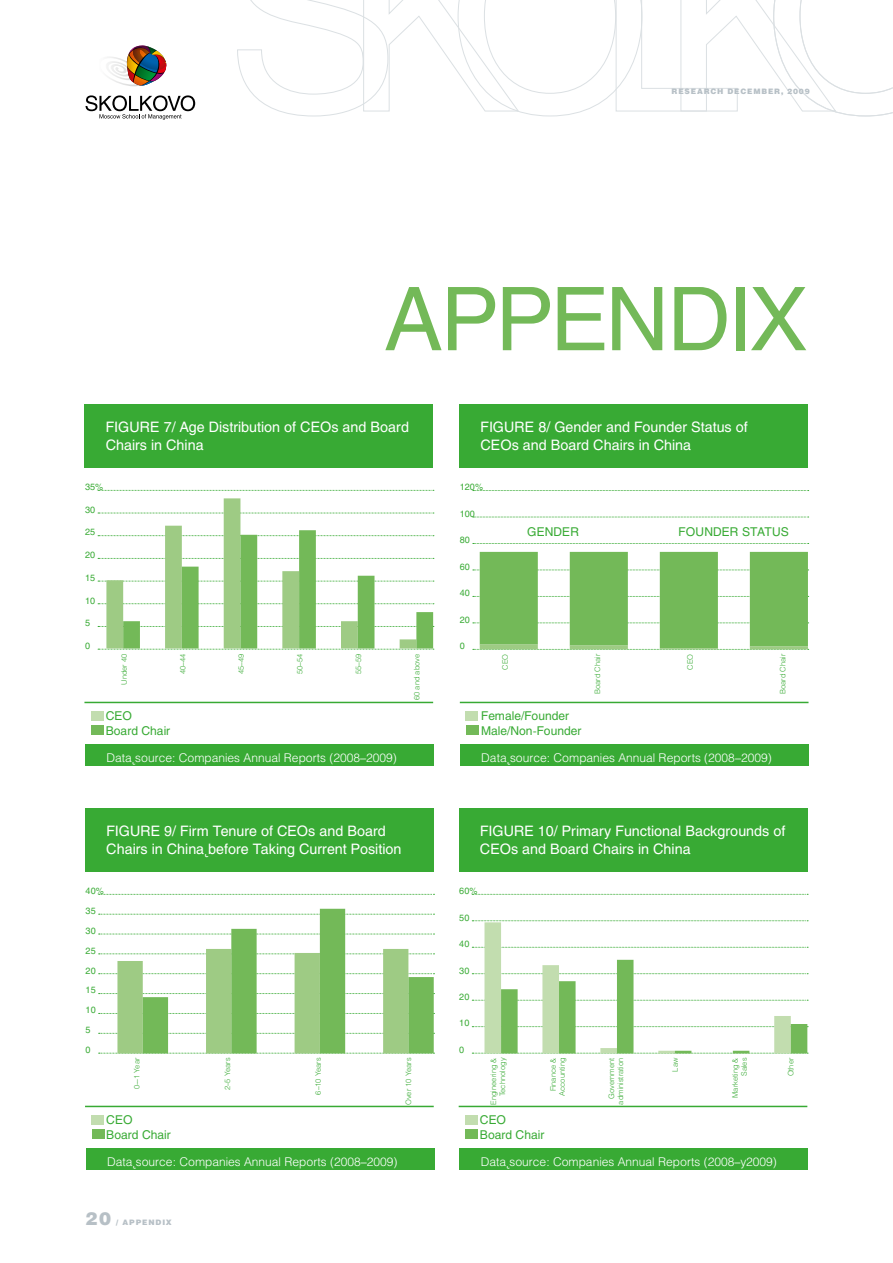
<style>
.page{position:relative;width:893px;height:1263px;background:#fff}
.page>*{position:absolute;margin:0;border:0;box-sizing:border-box;transform-origin:0 0}
.t1{font:87px "Helios";color:#73b958}
.t2{font:900 18px "Helios";color:#b7c0c6}
.t3{font:14.25px/18px "Helios";letter-spacing:.01em;color:#fff}
.t4{font:300 12px "Helios";color:#fff}
.t5{font:12px/14.4px "Helios";letter-spacing:.01em;color:#38aa34}
.t6{font:9px "Helios";color:#38aa34}
.t7{font:300 7.5px/9px "Helios";color:#38aa34;text-align:right}
.t8{font:900 7.5px "Helios";letter-spacing:.11em;color:#b7c0c6}
</style>
<div class="page">
<svg style="left:237px;top:0;width:656px;height:116px"></svg>
<svg style="left:86px;top:95px;width:109px;height:25px"></svg>
<svg style="left:107px;top:46px;width:60px;height:40px"></svg>
<div style="left:85px;top:744px;width:349px;height:21px;background:#38aa34"></div>
<svg style="left:98px;top:490px;width:336px;height:1px"></svg>
<svg style="left:98px;top:513px;width:336px;height:1px"></svg>
<div style="left:84px;top:404px;width:349px;height:64px;background:#38aa34"></div>
<svg style="left:106px;top:498px;width:310px;height:32px"></svg>
<svg style="left:98px;top:530px;width:336px;height:120px"></svg>
<hr style="left:84px;top:702px;width:349px;height:1px;background:#38aa34">
<div style="left:91px;top:711px;width:13px;height:9px;background:#c2ddaf"></div>
<div style="left:91px;top:725px;width:13px;height:10px;background:#73b958"></div>
<hr style="left:85px;top:1106px;width:349px;height:1px;background:#38aa34">
<div style="left:92px;top:1115px;width:12px;height:9px;background:#c2ddaf"></div>
<div style="left:92px;top:1129px;width:13px;height:9px;background:#73b958"></div>
<div style="left:86px;top:1148px;width:348px;height:21px;background:#38aa34"></div>
<svg style="left:99px;top:894px;width:335px;height:1px"></svg>
<div style="left:85px;top:808px;width:349px;height:64px;background:#38aa34"></div>
<svg style="left:99px;top:909px;width:335px;height:145px"></svg>
<hr style="left:459px;top:1106px;width:348px;height:1px;background:#38aa34">
<div style="left:465px;top:1115px;width:13px;height:9px;background:#c2ddaf"></div>
<div style="left:465px;top:1129px;width:13px;height:9px;background:#73b958"></div>
<div style="left:459px;top:1148px;width:349px;height:21px;background:#38aa34"></div>
<svg style="left:472px;top:894px;width:336px;height:1px"></svg>
<div style="left:459px;top:808px;width:348px;height:64px;background:#38aa34"></div>
<svg style="left:472px;top:920px;width:336px;height:134px"></svg>
<div style="left:460px;top:744px;width:348px;height:21px;background:#38aa34"></div>
<svg style="left:473px;top:490px;width:336px;height:1px"></svg>
<svg style="left:473px;top:517px;width:336px;height:1px"></svg>
<svg style="left:473px;top:543px;width:336px;height:1px"></svg>
<div style="left:459px;top:404px;width:349px;height:64px;background:#38aa34"></div>
<svg style="left:473px;top:552px;width:336px;height:98px"></svg>
<div style="left:465px;top:711px;width:13px;height:9px;background:#c2ddaf"></div>
<div style="left:466px;top:725px;width:12px;height:10px;background:#73b958"></div>
<hr style="left:460px;top:702px;width:348px;height:1px;background:#38aa34">
<p class="t8" style="left:672px;top:86px;width:140px">RESEARCH DECEMBER, 2009</p>
<h1 class="t1" style="left:384px;top:264px;width:57px">APPEN</h1>
<h1 class="t1" style="left:668px;top:264px;width:98px">DIX</h1>
<p class="t3" style="left:106px;top:418px;width:206px">Figure 7/ Age Distribution of CEO</p>
<p class="t3" style="left:331px;top:418px;width:79px">s and Board</p>
<p class="t3" style="left:106px;top:436px;width:99px">Chairs in China</p>
<p class="t3" style="left:480px;top:418px;width:269px">Figure 8/ Gender and Founder Status of<br>CEO</p>
<p class="t3" style="left:512px;top:436px;width:181px">s and Board Chairs in China</p>
<p class="t6" style="left:85px;top:481px;width:20px">35%</p>
<p class="t6" style="left:85px;top:504px;width:12px">30</p>
<p class="t6" style="left:85px;top:527px;width:12px">25</p>
<p class="t6" style="left:85px;top:549px;width:12px">20</p>
<p class="t6" style="left:85px;top:572px;width:12px">15</p>
<p class="t6" style="left:85px;top:595px;width:12px">10</p>
<p class="t6" style="left:85px;top:617px;width:7px">5</p>
<p class="t6" style="left:85px;top:640px;width:7px">0</p>
<p class="t6" style="left:460px;top:481px;width:25px">120%</p>
<p class="t6" style="left:460px;top:508px;width:17px">100</p>
<p class="t6" style="left:460px;top:534px;width:12px">80</p>
<p class="t6" style="left:460px;top:561px;width:12px">60</p>
<p class="t6" style="left:460px;top:587px;width:12px">40</p>
<p class="t6" style="left:460px;top:614px;width:12px">20</p>
<p class="t6" style="left:460px;top:640px;width:7px">0</p>
<p class="t5" style="left:527px;top:524px;width:53px">Gender</p>
<p class="t5" style="left:679px;top:524px;width:110px">Founder Status</p>
<p class="t7" style="left:120px;top:685px;width:33px;rotate:-90deg">Under 40</p>
<p class="t7" style="left:178px;top:674px;width:22px;rotate:-90deg">40–44</p>
<p class="t7" style="left:237px;top:674px;width:22px;rotate:-90deg">45–49</p>
<p class="t7" style="left:295px;top:674px;width:22px;rotate:-90deg">50–54</p>
<p class="t7" style="left:354px;top:674px;width:22px;rotate:-90deg">55–59</p>
<p class="t7" style="left:412px;top:700px;width:48px;rotate:-90deg">60 and above</p>
<p class="t5" style="left:106px;top:708px;width:66px">CEO<br>Board Chair</p>
<p class="t7" style="left:500px;top:670px;width:17px;rotate:-90deg">CEO</p>
<p class="t7" style="left:593px;top:694px;width:42px;rotate:-90deg">Board Chair</p>
<p class="t7" style="left:686px;top:670px;width:17px;rotate:-90deg">CEO</p>
<p class="t7" style="left:778px;top:694px;width:42px;rotate:-90deg">Board Chair</p>
<p class="t5" style="left:481px;top:708px;width:102px">Female/Founder<br>Male/Non-Founder</p>
<p class="t4" style="left:107px;top:751px;width:292px">Data˛source: Companies Annual Reports (2008–2009)</p>
<p class="t4" style="left:481px;top:751px;width:292px">Data˛source: Companies Annual Reports (2008–2009)</p>
<p class="t3" style="left:106px;top:821px;width:182px">Figure 9/ Firm Tenure of CEO</p>
<p class="t3" style="left:106px;top:821px;width:297px;text-indent:202px">s and Board<br>Chairs in China˛before Taking Current Position</p>
<p class="t3" style="left:480px;top:821px;width:307px">Figure 10/ Primary Functional Backgrounds of<br>CEO</p>
<p class="t3" style="left:511px;top:839px;width:181px">s and Board Chairs in China</p>
<p class="t6" style="left:86px;top:885px;width:20px">40%</p>
<p class="t6" style="left:86px;top:905px;width:12px">35</p>
<p class="t6" style="left:86px;top:925px;width:12px">30</p>
<p class="t6" style="left:86px;top:945px;width:12px">25</p>
<p class="t6" style="left:86px;top:964px;width:12px">20</p>
<p class="t6" style="left:86px;top:984px;width:12px">15</p>
<p class="t6" style="left:86px;top:1004px;width:12px">10</p>
<p class="t6" style="left:86px;top:1024px;width:7px">5</p>
<p class="t6" style="left:86px;top:1044px;width:7px">0</p>
<p class="t6" style="left:459px;top:885px;width:20px">60%</p>
<p class="t6" style="left:459px;top:912px;width:12px">50</p>
<p class="t6" style="left:459px;top:938px;width:12px">40</p>
<p class="t6" style="left:459px;top:964px;width:12px">30</p>
<p class="t6" style="left:459px;top:991px;width:12px">20</p>
<p class="t6" style="left:459px;top:1017px;width:12px">10</p>
<p class="t6" style="left:459px;top:1044px;width:7px">0</p>
<p class="t7" style="left:132px;top:1089px;width:33px;rotate:-90deg">0-–1 Year</p>
<p class="t7" style="left:223px;top:1090px;width:34px;rotate:-90deg">2–5 Years</p>
<p class="t7" style="left:313px;top:1095px;width:38px;rotate:-90deg">6–10 Years</p>
<p class="t7" style="left:404px;top:1105px;width:49px;rotate:-90deg">Over 10 Years</p>
<p class="t7" style="left:489px;top:1105px;width:49px;rotate:-90deg">Engineering &amp;<br>Technology</p>
<p class="t7" style="left:730px;top:1098px;width:42px;rotate:-90deg">Marketing &amp;<br>Sales</p>
<p class="t7" style="left:786px;top:1076px;width:20px;rotate:-90deg">Other</p>
<p class="t7" style="left:548px;top:1096px;width:39px;text-align:center;rotate:-90deg">Finance &amp;<br>Accounting</p>
<p class="t7" style="left:607px;top:1104px;width:48px;rotate:-90deg">Government administration</p>
<p class="t7" style="left:670px;top:1071px;width:15px;rotate:-90deg">Law</p>
<p class="t5" style="left:106px;top:1112px;width:66px">CEO<br>Board Chair</p>
<p class="t4" style="left:107px;top:1155px;width:292px">Data˛source: Companies Annual Reports (2008–2009)</p>
<p class="t5" style="left:480px;top:1112px;width:66px">CEO<br>Board Chair</p>
<p class="t4" style="left:481px;top:1155px;width:298px">Data˛source: Companies Annual Reports (2008–y2009)</p>
<p class="t2" style="left:85px;top:1206px;width:27px">20</p>
<p class="t8" style="left:116px;top:1217px;width:14px">/ APPENDI</p>
<p class="t8" style="left:166px;top:1217px;width:7px">X</p>
</div>
